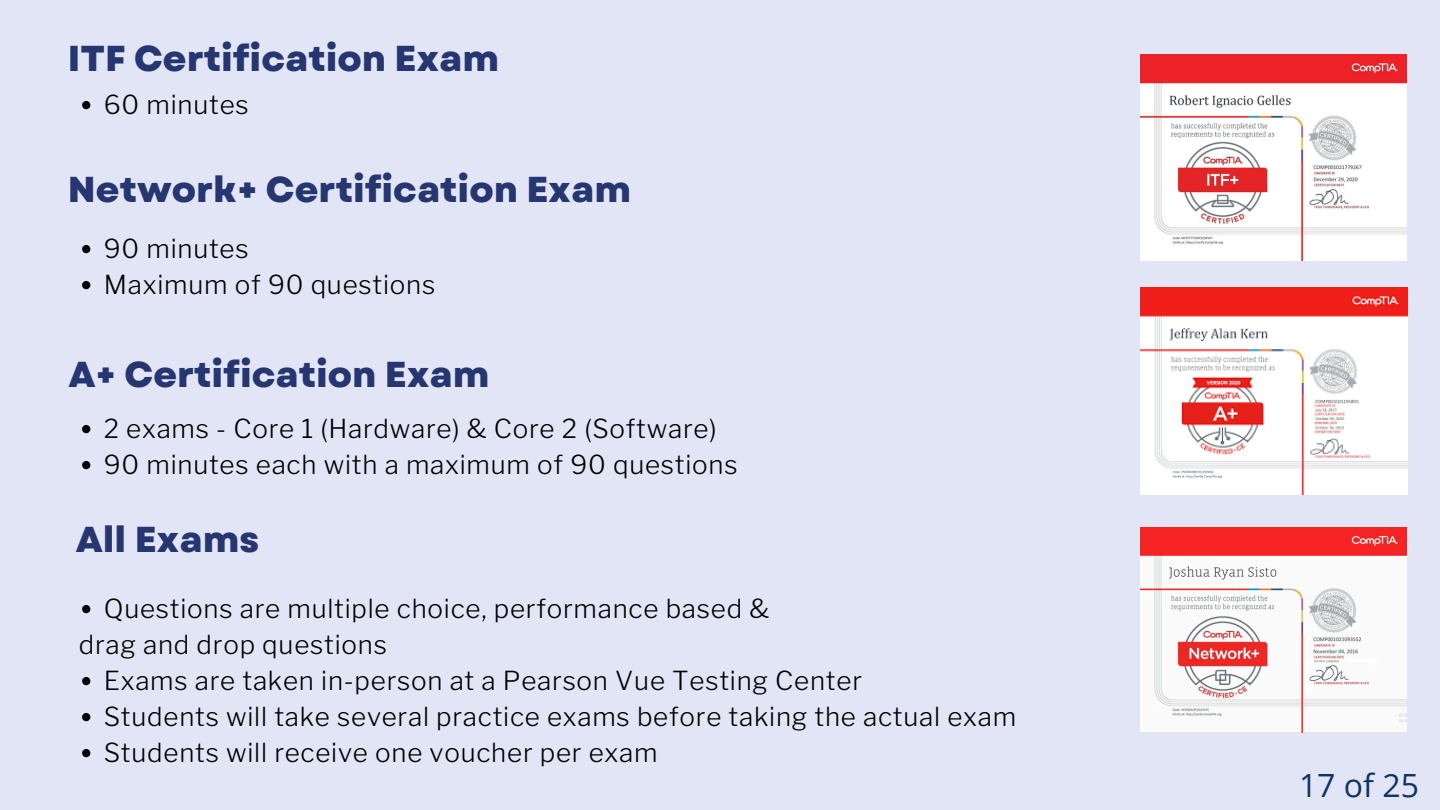
<style>
.page{position:relative;width:1440px;height:810px;background:#e1e5f6}
.page>*{position:absolute;margin:0;border:0;box-sizing:border-box;transform-origin:0 0}
.t1{font:800 36px "Garet";color:#263670}
.t2{font:32px "Open Sans";color:#103465}
.t3{font:300 26px "Libre Franklin";letter-spacing:.03em;color:#000}
</style>
<div class="page">
<svg style="left:82px;top:101px;width:8px;height:8px"></svg>
<svg style="left:82px;top:245px;width:8px;height:8px"></svg>
<svg style="left:82px;top:281px;width:8px;height:8px"></svg>
<svg style="left:82px;top:425px;width:8px;height:8px"></svg>
<svg style="left:82px;top:461px;width:8px;height:8px"></svg>
<svg style="left:82px;top:605px;width:8px;height:8px"></svg>
<svg style="left:82px;top:677px;width:8px;height:8px"></svg>
<svg style="left:82px;top:713px;width:8px;height:8px"></svg>
<svg style="left:82px;top:749px;width:8px;height:8px"></svg>
<img style="left:1141px;top:527px;width:266px;height:206px">
<img style="left:1140px;top:288px;width:267px;height:206px">
<img style="left:1141px;top:55px;width:266px;height:205px">
<p class="t1" style="left:68px;top:33px;width:433px">ITF Certification Exam</p>
<p class="t3" style="left:104px;top:89px;width:146px">60 minutes</p>
<p class="t1" style="left:68px;top:164px;width:565px">Network+ Certification Exam</p>
<p class="t3" style="left:104px;top:233px;width:146px">90 minutes</p>
<p class="t3" style="left:104px;top:269px;width:333px">Maximum of 90 questions</p>
<h1 class="t1" style="left:68px;top:348px;width:423px">A+ Certification Exam</h1>
<p class="t3" style="left:104px;top:413px;width:614px">2 exams - Core 1 (Hardware) &amp; Core 2 (Software)</p>
<p class="t3" style="left:104px;top:449px;width:635px">90 minutes each with a maximum of 90 questions</p>
<p class="t1" style="left:76px;top:514px;width:185px">All Exams</p>
<p class="t3" style="left:104px;top:593px;width:667px">Questions are multiple choice, performance based &amp;</p>
<p class="t3" style="left:79px;top:629px;width:310px">drag and drop questions</p>
<p class="t3" style="left:104px;top:665px;width:760px">Exams are taken in-person at a Pearson Vue Testing Center</p>
<p class="t3" style="left:104px;top:701px;width:914px">Students will take several practice exams before taking the actual exam</p>
<p class="t3" style="left:104px;top:737px;width:555px">Students will receive one voucher per exam</p>
<p class="t2" style="left:1299px;top:763px;width:121px">17 of 25</p>
</div>
